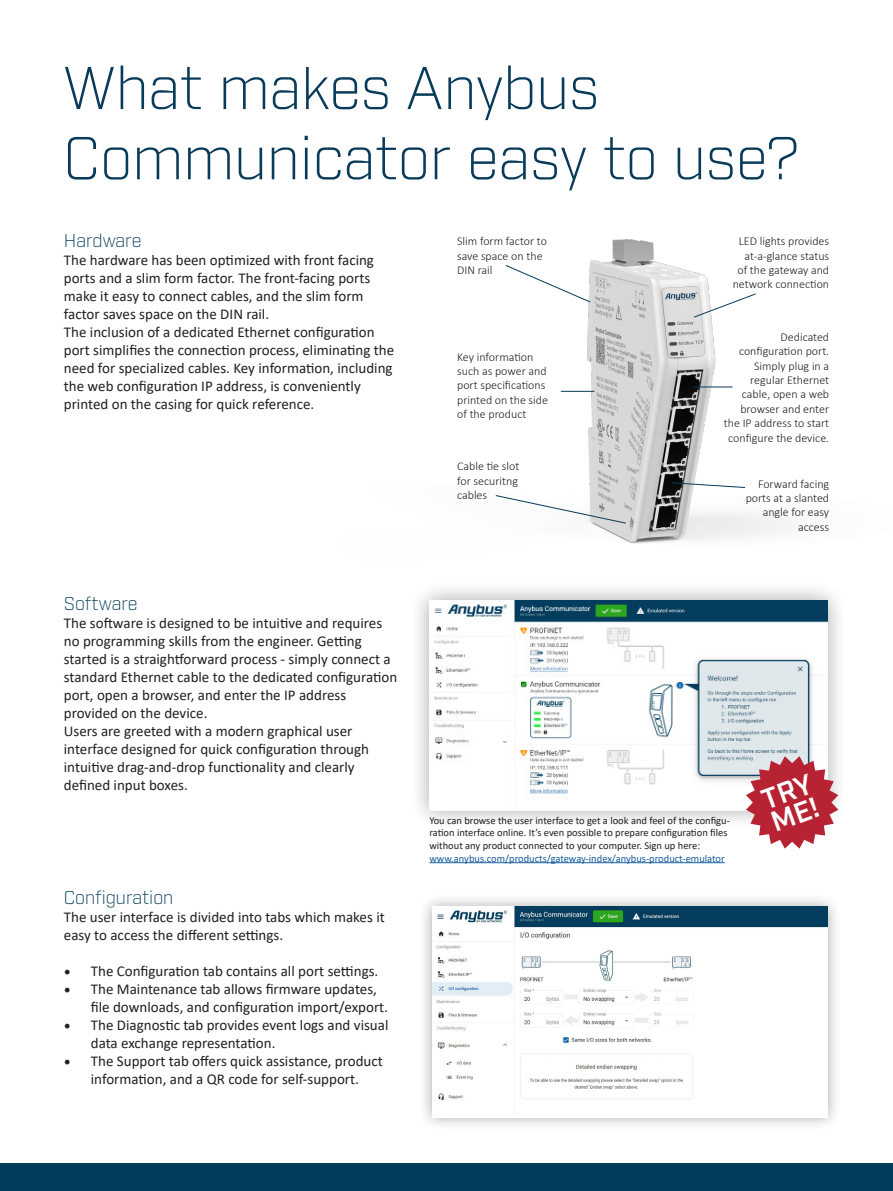
<style>
.page{position:relative;width:893px;height:1191px;background:#fff}
.page>*{position:absolute;margin:0;border:0;box-sizing:border-box;transform-origin:0 0}
.t1{font:300 58.5px/70.2px "Industry";color:#083a59}
.t2{font:300 18px "Industry";color:#033c5b}
.t3{font:15px/18px "Calibri";color:#231f20}
.t4{font:300 12px/14.4px "Calibri";color:#231f20;text-align:right}
.t5{font:10.5px/12.6px "Calibri";color:#231f20}
.t6{font:10.5px "Calibri";color:#175d9e}
.s1{font-family:"Minion Pro";font-size:18px}
</style>
<div class="page">
<div style="left:0;top:1163px;width:893px;height:28px;background:#033c5b"></div>
<img style="left:560px;top:239px;width:229px;height:305px">
<svg style="left:505px;top:264px;width:86px;height:39px"></svg>
<hr style="left:561px;top:391px;width:33px;height:1px;background:#083a59">
<svg style="left:495px;top:494px;width:132px;height:30px"></svg>
<svg style="left:693px;top:293px;width:64px;height:25px"></svg>
<hr style="left:694px;top:386px;width:38px;height:1px;background:#083a59">
<svg style="left:671px;top:482px;width:75px;height:6px"></svg>
<div style="left:409px;top:580px;width:438px;height:250px;background:#231f20;opacity:.4"></div>
<img style="left:429px;top:600px;width:398px;height:210px">
<hr style="left:429px;top:862px;width:296px;height:1px;background:#175d9e">
<div style="left:418px;top:892px;width:424px;height:239px;background:#231f20;opacity:.4"></div>
<img style="left:432px;top:907px;width:395px;height:210px">
<svg style="left:746px;top:756px;width:92px;height:92px"></svg>
<p class="t1" style="left:63px;top:54px;width:738px">What makes Anybus<br>Communicator easy to use?</p>
<p class="t2" style="left:64px;top:230px;width:79px">Hardware</p>
<p class="t3" style="left:64px;top:251px;width:312px">The hardware has been optimized with front facing ports and a slim form factor. The front-facing ports make it easy to connect cables, and the slim form factor saves space on the DIN rail.</p>
<p class="t3" style="left:64px;top:323px;width:332px">The inclusion of a dedicated Ethernet configuration port simplifies the connection process, eliminating the need for specialized cables. Key information, including the web configuration IP address, is conveniently printed on the casing for quick reference.</p>
<p class="t2" style="left:64px;top:592px;width:75px">Software</p>
<p class="t3" style="left:64px;top:613px;width:335px">The software is designed to be intuitive and requires no programming skills from the engineer. Getting started is a straightforward process - simply connect a standard Ethernet cable to the dedicated configuration port, open a browser, and enter the IP address provided on the device.</p>
<p class="t3" style="left:64px;top:721px;width:307px">Users are greeted with a modern graphical user interface designed for quick configuration through intuitive drag-and-drop functionality and clearly defined input boxes.</p>
<p class="t2" style="left:64px;top:887px;width:111px">Configuration</p>
<p class="t3" style="left:64px;top:907px;width:322px">The user interface is divided into tabs which makes it easy to access the different settings.</p>
<p class="t3" style="left:64px;top:961px;width:316px"><span class="s1">•</span> The Configuration tab contains all port settings.</p>
<p class="t3" style="left:91px;top:979px;width:299px;text-indent:-27px"><span class="s1">•</span> The Maintenance tab allows firmware updates, file downloads, and configuration import/export.</p>
<p class="t3" style="left:91px;top:1015px;width:299px;text-indent:-27px"><span class="s1">•</span> The Diagnostic tab provides event logs and visual data exchange representation.</p>
<p class="t3" style="left:64px;top:1051px;width:320px;text-align:center"><span class="s1">•</span> The Support tab offers quick assistance, product information, and a QR code for self-support.</p>
<p class="t4" style="left:457px;top:234px;width:91px;text-align:left">Slim form factor to save space on the<br>DIN rail</p>
<p class="t4" style="left:733px;top:234px;width:98px">LED lights provides at-a-glance status of the gateway and network connection</p>
<p class="t4" style="left:457px;top:349px;width:92px;text-align:left">Key information such as power and port specifications printed on the side of the product</p>
<p class="t4" style="left:457px;top:459px;width:64px;text-align:justify">Cable tie slot for securitng cables</p>
<p class="t4" style="left:724px;top:329px;width:107px">Dedicated configuration port.<br>Simply plug in a regular Ethernet cable, open a web browser and enter the IP address to start configure the device.</p>
<p class="t4" style="left:746px;top:476px;width:85px">Forward facing ports at a slanted angle for easy access</p>
<p class="t5" style="left:429px;top:813px;width:302px">You can browse the user interface to get a look and feel of the configu&shy;ration interface online. It’s even possible to prepare configuration files without any product connected to your computer. Sign up here:</p>
<p class="t6" style="left:429px;top:850px;width:297px">www.anybus.com/products/gateway-index/anybus-product-emulator</p>
</div>
